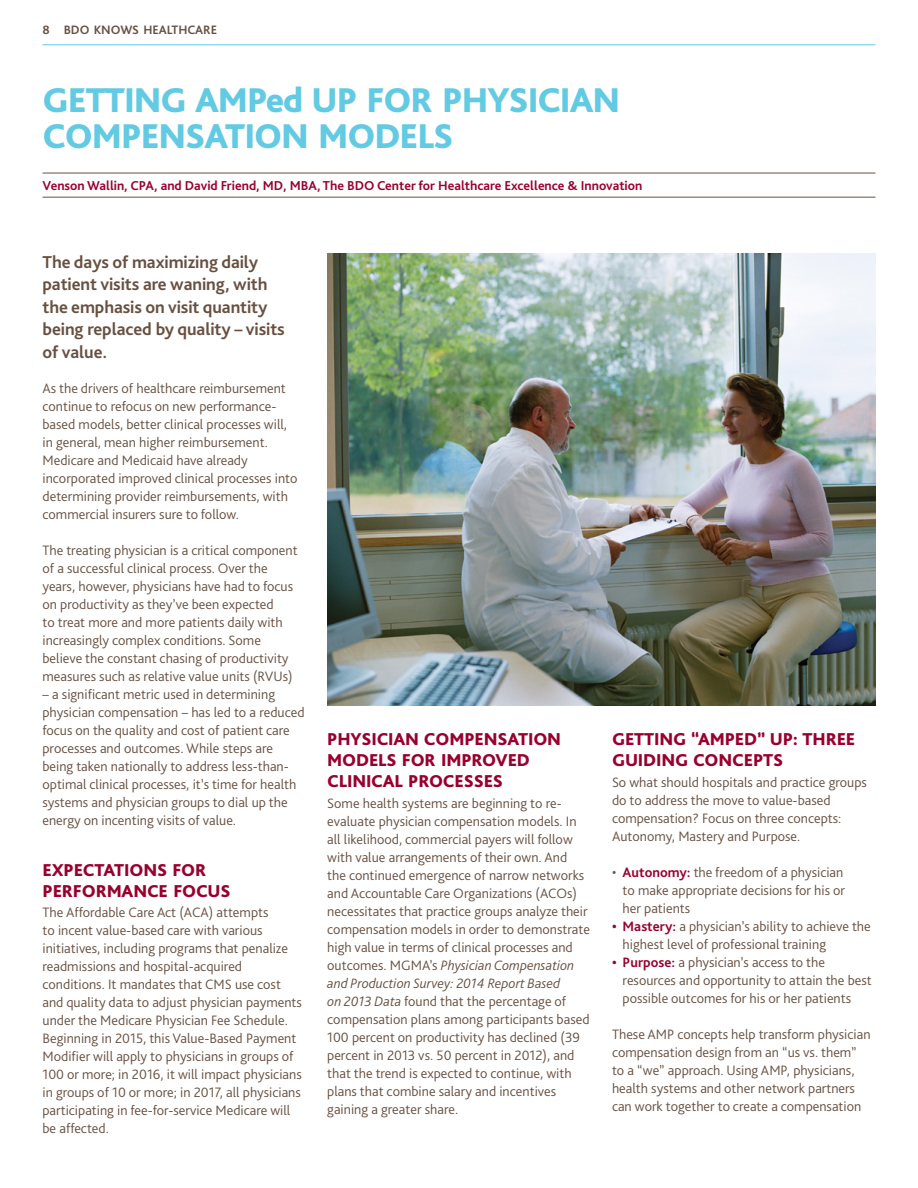
<style>
.page{position:relative;width:918px;height:1188px;background:#fff}
.page>*{position:absolute;margin:0;border:0;box-sizing:border-box;transform-origin:0 0}
.t1{font:800 36px/36px "Bliss Pro";letter-spacing:-.03em;color:#62cae3}
.t2{font:800 18px/21px "Bliss Pro";letter-spacing:-.01em;color:#98002e}
.t3{font:700 18px/22.5px "Bliss Pro";letter-spacing:-.005em;color:#685041}
.t4{font:300 14.25px/18px "Bliss Pro";color:#685041}
.t5{font:700 13.5px "Bliss Pro";color:#98002e}
.t6{font:700 12.75px "Bliss Pro";letter-spacing:-.005em;color:#685041}
.s1{font-style:italic}
.s2{font-weight:700;color:#98002e}
</style>
<div class="page">
<hr style="left:43px;top:44px;width:832px;height:1px;background:#62cae3">
<hr style="left:43px;top:173px;width:832px;height:1px;background:#685041">
<hr style="left:43px;top:197px;width:832px;height:1px;background:#685041">
<img style="left:327px;top:254px;width:548px;height:452px">
<p class="t6" style="left:43px;top:22px;width:176px">8 BDO KNOWS HEALTHCARE</p>
<h1 class="t1" style="left:43px;top:82px;width:579px">GETTING AMPed UP FOR PHYSICIAN<br>COMPENSATION MODELS</h1>
<p class="t5" style="left:43px;top:178px;width:601px">Venson Wallin, CPA, and David Friend, MD, MBA, The BDO Center for Healthcare Excellence &amp; Innovation</p>
<p class="t3" style="left:43px;top:250px;width:244px">The days of maximizing daily patient visits are waning, with the emphasis on visit quantity being replaced by quality – visits of value.</p>
<p class="t4" style="left:43px;top:379px;width:257px">As the drivers of healthcare reimbursement continue to refocus on new performance&shy;based models, better clinical processes will, in general, mean higher reimbursement.<br>Medicare and Medicaid have already incorporated improved clinical processes into determining provider reimbursements, with commercial insurers sure to follow.</p>
<p class="t4" style="left:43px;top:540px;width:257px">The treating physician is a critical component of a successful clinical process. Over the years, however, physicians have had to focus on productivity as they’ve been expected<br>to treat more and more patients daily with increasingly complex conditions. Some believe the constant chasing of productivity measures such as relative value units (RVUs)</p>
<p class="t4" style="left:43px;top:684px;width:264px">– a significant metric used in determining physician compensation – has led to a reduced focus on the quality and cost of patient care processes and outcomes. While steps are being taken nationally to address less-than&shy;optimal clinical processes, it’s time for health systems and physician groups to dial up the energy on incenting visits of value.</p>
<p class="t2" style="left:43px;top:859px;width:190px">EXPECTATIONS FOR<br>PERFORMANCE FOCUS</p>
<p class="t4" style="left:43px;top:903px;width:261px">The Affordable Care Act (ACA) attempts<br>to incent value-based care with various initiatives, including programs that penalize readmissions and hospital-acquired conditions. It mandates that CMS use cost and quality data to adjust physician payments under the Medicare Physician Fee Schedule.<br>Beginning in 2015, this Value-Based Payment Modifier will apply to physicians in groups of 100 or more; in 2016, it will impact physicians in groups of 10 or more; in 2017, all physicians participating in fee-for-service Medicare will be affected.</p>
<p class="t2" style="left:327px;top:729px;width:235px">PHYSICIAN COMPENSATION<br>MODELS FOR IMPROVED<br>CLINICAL PROCESSES</p>
<p class="t4" style="left:327px;top:793px;width:264px">Some health systems are beginning to re&shy;evaluate physician compensation models. In all likelihood, commercial payers will follow with value arrangements of their own. And<br>the continued emergence of narrow networks and Accountable Care Organizations (ACOs) necessitates that practice groups analyze their compensation models in order to demonstrate high value in terms of clinical processes and outcomes. MGMA’s <span class="s1">Physician Compensation and Production Survey: 2014 Report Based<br>on 2013 Data</span> found that the percentage of compensation plans among participants based 100 percent on productivity has declined (39 percent in 2013 vs. 50 percent in 2012), and that the trend is expected to continue, with plans that combine salary and incentives gaining a greater share.</p>
<p class="t2" style="left:612px;top:729px;width:245px">GETTING “AMPED” UP: THREE<br>GUIDING CONCEPTS</p>
<p class="t4" style="left:612px;top:772px;width:257px">So what should hospitals and practice groups do to address the move to value-based compensation? Focus on three concepts:<br>Autonomy, Mastery and Purpose.</p>
<p class="t4" style="left:623px;top:862px;width:224px;text-align:justify;text-indent:-11px">• <span class="s2">Autonomy:</span> the freedom of a physician to make appropriate decisions for his or her patients</p>
<p class="t4" style="left:623px;top:916px;width:250px;text-indent:-11px"><span class="s2">• Mastery:</span> a physician’s ability to achieve the highest level of professional training</p>
<p class="t4" style="left:623px;top:952px;width:251px;text-indent:-11px"><span class="s2">• Purpose:</span> a physician’s access to the resources and opportunity to attain the best possible outcomes for his or her patients</p>
<p class="t4" style="left:612px;top:1024px;width:260px">These AMP concepts help transform physician compensation design from an “us vs. them” to a “we” approach. Using AMP, physicians, health systems and other network partners can work together to create a compensation</p>
</div>
